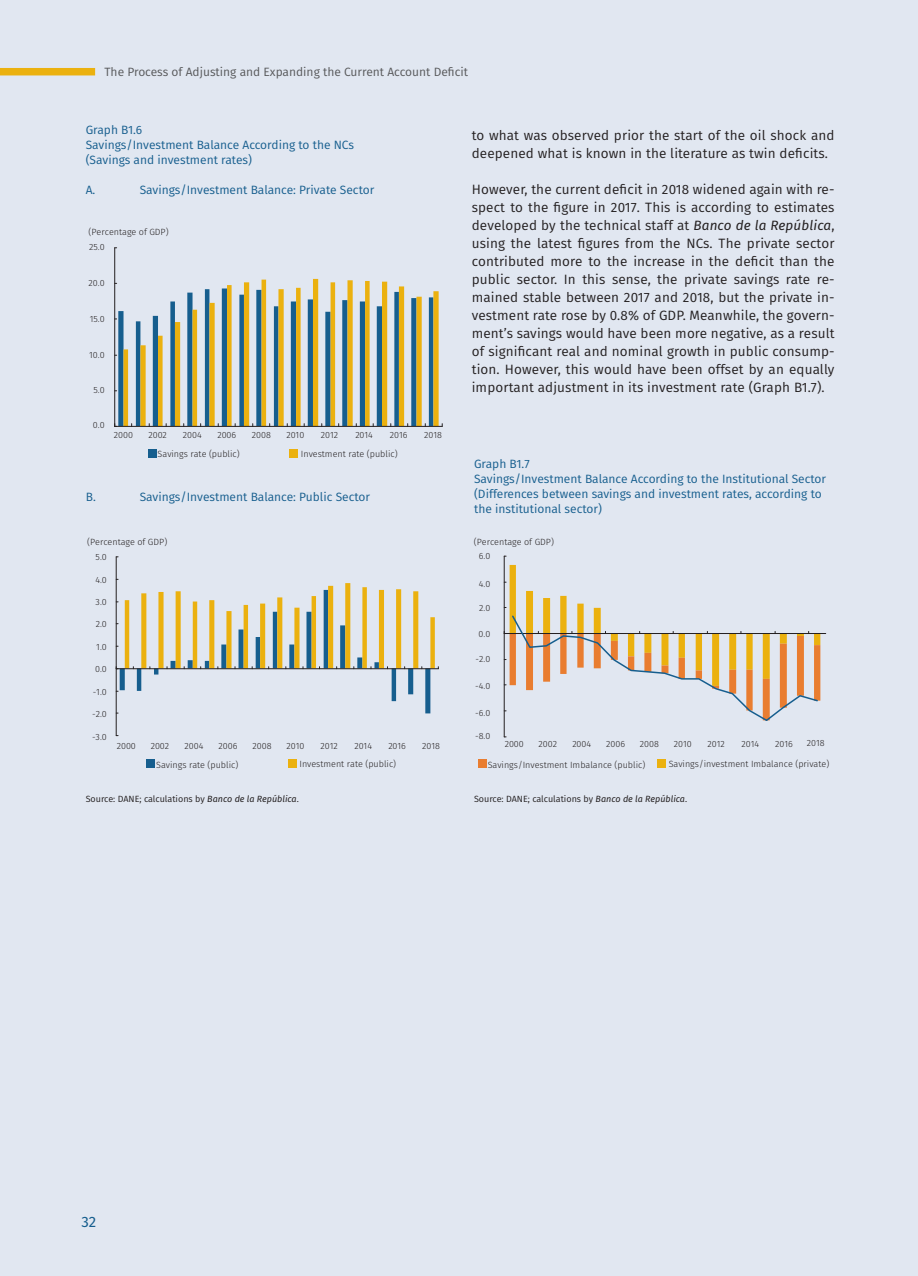
<style>
.page{position:relative;width:918px;height:1276px;background:#e1e7f1}
.page>*{position:absolute;margin:0;border:0;box-sizing:border-box;transform-origin:0 0}
.t1{font:15px "Fira Sans";color:#165e8e}
.Recuadros{font:13.5px/18px "Fira Sans";letter-spacing:.01em;color:#231f20}
.Gráfico_título{font:12px/15px "Fira Sans";color:#165e8e}
.t2{font:12px "Fira Sans";color:#57585a}
.t3{font:300 9px/14.7px "Fira Sans";color:#231f20}
.Pie_de_cuadros_gráfi{font:9px "Fira Sans";color:#231f20}
.s1{font-style:italic}
</style>
<div class="page">
<div style="left:478px;top:759px;width:8px;height:9px;background:#e97d30"></div>
<div style="left:657px;top:759px;width:9px;height:9px;background:#ebb10f"></div>
<hr style="left:504px;top:556px;width:1px;height:181px;background:#231f20">
<hr style="left:504px;top:633px;width:322px;height:1px;background:#231f20">
<svg style="left:504px;top:565px;width:316px;height:157px"></svg>
<hr style="left:114px;top:248px;width:1px;height:178px;background:#231f20">
<svg style="left:114px;top:279px;width:329px;height:148px"></svg>
<div style="left:148px;top:449px;width:8px;height:8px;background:#165e8e"></div>
<div style="left:289px;top:449px;width:9px;height:8px;background:#ebb10f"></div>
<div style="left:146px;top:759px;width:9px;height:9px;background:#165e8e"></div>
<div style="left:288px;top:759px;width:9px;height:9px;background:#ebb10f"></div>
<hr style="left:116px;top:557px;width:1px;height:178px;background:#231f20">
<svg style="left:116px;top:579px;width:323px;height:135px"></svg>
<div style="left:0;top:68px;width:95px;height:7px;background:#ebb10f"></div>
<p class="t2" style="left:105px;top:63px;width:365px">The Process of Adjusting and Expanding the Current Account Deficit</p>
<p class="Gráfico_título" style="left:86px;top:122px;width:58px">Graph B1.6</p>
<p class="Gráfico_título" style="left:86px;top:137px;width:270px">Savings/Investment Balance According to the NCs</p>
<p class="Gráfico_título" style="left:86px;top:152px;width:168px">(Savings and investment rates)</p>
<p class="Gráfico_título" style="left:86px;top:182px;width:11px">A.</p>
<p class="Gráfico_título" style="left:140px;top:182px;width:236px">Savings/Investment Balance: Private Sector</p>
<p class="t3" style="left:89px;top:224px;width:82px">(Percentage of GDP)<br>25.0</p>
<p class="t3" style="left:89px;top:275px;width:18px">20.0</p>
<p class="t3" style="left:90px;top:311px;width:16px">15.0</p>
<p class="t3" style="left:89px;top:347px;width:17px">10.0</p>
<p class="t3" style="left:93px;top:383px;width:13px">5.0</p>
<p class="t3" style="left:93px;top:418px;width:13px">0.0</p>
<p class="t3" style="left:114px;top:427px;width:21px">2000</p>
<p class="t3" style="left:148px;top:427px;width:20px">2002</p>
<p class="t3" style="left:183px;top:427px;width:20px">2004</p>
<p class="t3" style="left:217px;top:427px;width:20px">2006</p>
<p class="t3" style="left:252px;top:427px;width:21px">2008</p>
<p class="t3" style="left:286px;top:427px;width:19px">2010</p>
<p class="t3" style="left:321px;top:427px;width:19px">2012</p>
<p class="t3" style="left:355px;top:427px;width:19px">2014</p>
<p class="t3" style="left:390px;top:427px;width:19px">2016</p>
<p class="t3" style="left:424px;top:427px;width:19px">2018</p>
<p class="t3" style="left:158px;top:447px;width:84px">Savings rate (public)</p>
<p class="t3" style="left:301px;top:446px;width:98px">Investment rate (public)</p>
<p class="Gráfico_título" style="left:86px;top:489px;width:12px">B.</p>
<p class="Gráfico_título" style="left:140px;top:489px;width:232px">Savings/Investment Balance: Public Sector</p>
<p class="t3" style="left:96px;top:535px;width:73px;text-indent:-8px">(Percentage of GDP)<br>5.0</p>
<p class="t3" style="left:95px;top:572px;width:13px">4.0</p>
<p class="t3" style="left:96px;top:594px;width:13px">3.0</p>
<p class="t3" style="left:96px;top:639px;width:12px">1.0</p>
<p class="t3" style="left:96px;top:617px;width:13px">2.0</p>
<p class="t3" style="left:95px;top:662px;width:13px">0.0</p>
<p class="t3" style="left:93px;top:684px;width:16px">-1.0</p>
<p class="t3" style="left:92px;top:706px;width:16px">-2.0</p>
<p class="t3" style="left:92px;top:729px;width:16px">-3.0</p>
<p class="t3" style="left:117px;top:738px;width:21px">2000</p>
<p class="t3" style="left:151px;top:738px;width:20px">2002</p>
<p class="t3" style="left:185px;top:738px;width:20px">2004</p>
<p class="t3" style="left:219px;top:738px;width:20px">2006</p>
<p class="t3" style="left:253px;top:738px;width:21px">2008</p>
<p class="t3" style="left:287px;top:738px;width:19px">2010</p>
<p class="t3" style="left:320px;top:738px;width:19px">2012</p>
<p class="t3" style="left:354px;top:738px;width:19px">2014</p>
<p class="t3" style="left:388px;top:738px;width:19px">2016</p>
<p class="t3" style="left:422px;top:738px;width:19px">2018</p>
<p class="t3" style="left:156px;top:757px;width:84px">Savings rate (public)</p>
<p class="t3" style="left:299px;top:756px;width:98px">Investment rate (public)</p>
<p class="Recuadros" style="left:472px;top:126px;width:364px">to what was observed prior the start of the oil shock and deepened what is known in the literature as twin deficits.</p>
<p class="Recuadros" style="left:472px;top:180px;width:364px;text-align:justify">However, the current deficit in 2018 widened again with re&shy;spect to the figure in 2017. This is according to estimates developed by the technical staff at <span class="s1">Banco de la República</span>, using the latest figures from the NCs. The private sector contributed more to the increase in the deficit than the public sector. In this sense, the private savings rate re&shy;mained stable between 2017 and 2018, but the private in&shy;vestment rate rose by 0.8% of GDP. Meanwhile, the govern&shy;ment’s savings would have been more negative, as a result of significant real and nominal growth in public consump&shy;tion. However, this would have been offset by an equally important adjustment in its investment rate (Graph B1.7).</p>
<p class="Gráfico_título" style="left:474px;top:456px;width:57px">Graph B1.7</p>
<p class="Gráfico_título" style="left:474px;top:471px;width:354px">Savings/Investment Balance According to the Institutional Sector</p>
<p class="Gráfico_título" style="left:474px;top:486px;width:349px">(Differences between savings and investment rates, according to the institutional sector)</p>
<p class="t3" style="left:479px;top:535px;width:77px;line-height:13.6px;text-indent:-5px">(Percentage of GDP)<br>6.0</p>
<p class="t3" style="left:479px;top:576px;width:13px">4.0</p>
<p class="t3" style="left:479px;top:600px;width:13px">2.0</p>
<p class="t3" style="left:479px;top:626px;width:13px">0.0</p>
<p class="t3" style="left:476px;top:651px;width:16px">-2.0</p>
<p class="t3" style="left:475px;top:679px;width:17px">-4.0</p>
<p class="t3" style="left:475px;top:705px;width:17px">-6.0</p>
<p class="t3" style="left:475px;top:729px;width:17px">-8.0</p>
<p class="t3" style="left:505px;top:736px;width:21px">2000</p>
<p class="t3" style="left:539px;top:736px;width:20px">2002</p>
<p class="t3" style="left:572px;top:736px;width:20px">2004</p>
<p class="t3" style="left:606px;top:736px;width:20px">2006</p>
<p class="t3" style="left:640px;top:736px;width:21px">2008</p>
<p class="t3" style="left:674px;top:736px;width:19px">2010</p>
<p class="t3" style="left:708px;top:736px;width:19px">2012</p>
<p class="t3" style="left:741px;top:736px;width:19px">2014</p>
<p class="t3" style="left:775px;top:736px;width:19px">2016</p>
<p class="t3" style="left:807px;top:735px;width:19px">2018</p>
<p class="t3" style="left:488px;top:757px;width:159px">Savings/Investment Imbalance (public)</p>
<p class="t3" style="left:669px;top:756px;width:162px">Savings/investment Imbalance (private)</p>
<p class="Pie_de_cuadros_gráfi" style="left:86px;top:792px;width:215px">Source: DANE; calculations by <span class="s1">Banco de la República</span>.</p>
<p class="Pie_de_cuadros_gráfi" style="left:474px;top:792px;width:215px">Source: DANE; calculations by <span class="s1">Banco de la República</span>.</p>
<p class="t1" style="left:81px;top:1210px;width:16px">32</p>
</div>
